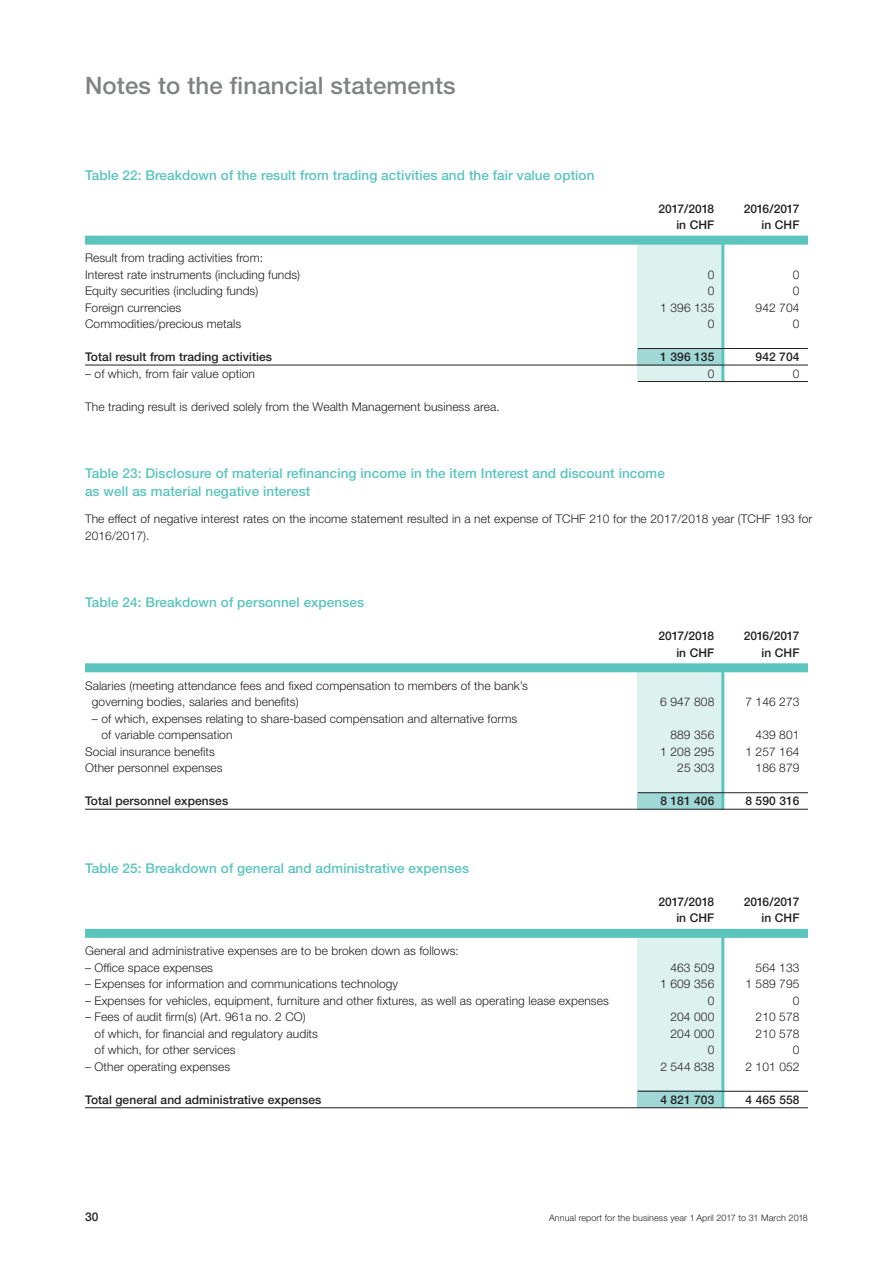
<style>
.page{position:relative;width:893px;height:1263px;background:#fff}
.page>*{position:absolute;margin:0;border:0;box-sizing:border-box;transform-origin:0 0}
.t1{font:500 24px "Helvetica Neue LT Std";letter-spacing:.005em;color:#808285}
.t2{font:500 13.5px/18px "Helvetica Neue LT Std";letter-spacing:.005em;color:#5ac4bd}
.t3{font:300 12px/16.5px "Helvetica Neue LT Std";letter-spacing:.005em;color:#231f20}
.t4{font:500 12px "Helvetica Neue LT Std";letter-spacing:.005em;color:#231f20}
.t5{font:500 12px "Helvetica Neue LT Std";letter-spacing:-.015em;color:#231f20}
.t6{font:300 9px "Helvetica Neue LT Std";letter-spacing:.01em;color:#231f20}
</style>
<div class="page">
<div style="left:638px;top:243px;width:85px;height:138px;background:#ddf1ef"></div>
<div style="left:638px;top:668px;width:85px;height:135px;background:#ddf1ef"></div>
<div style="left:638px;top:938px;width:85px;height:170px;background:#ddf1ef"></div>
<div style="left:638px;top:348px;width:85px;height:17px;background:#a0d8d6"></div>
<div style="left:638px;top:793px;width:85px;height:17px;background:#a0d8d6"></div>
<div style="left:638px;top:1091px;width:85px;height:17px;background:#a0d8d6"></div>
<hr style="left:721px;top:236px;width:3px;height:145px;background:#5ac4bd">
<hr style="left:721px;top:668px;width:3px;height:141px;background:#5ac4bd">
<hr style="left:721px;top:933px;width:3px;height:175px;background:#5ac4bd">
<div style="left:85px;top:236px;width:723px;height:9px;background:#5ac4bd"></div>
<hr style="left:638px;top:348px;width:170px;height:1px;background:#231f20">
<hr style="left:85px;top:365px;width:723px;height:1px;background:#231f20">
<hr style="left:638px;top:381px;width:170px;height:1px;background:#231f20">
<div style="left:85px;top:663px;width:723px;height:9px;background:#5ac4bd"></div>
<hr style="left:638px;top:792px;width:170px;height:1px;background:#231f20">
<hr style="left:85px;top:809px;width:723px;height:1px;background:#231f20">
<div style="left:85px;top:929px;width:723px;height:9px;background:#5ac4bd"></div>
<hr style="left:638px;top:1091px;width:170px;height:1px;background:#231f20">
<hr style="left:85px;top:1107px;width:723px;height:1px;background:#231f20">
<h1 class="t1" style="left:85px;top:71px;width:372px">Notes to the financial statements</h1>
<p class="t2" style="left:85px;top:166px;width:511px">Table 22: Breakdown of the result from trading activities and the fair value option</p>
<p class="t3" style="left:85px;top:249px;width:217px">Result from trading activities from:<br>Interest rate instruments (including funds)</p>
<p class="t5" style="left:658px;top:201px;width:57px">2017/2018</p>
<p class="t5" style="left:744px;top:201px;width:57px">2016/2017</p>
<p class="t4" style="left:676px;top:218px;width:39px">in CHF</p>
<p class="t4" style="left:761px;top:218px;width:39px">in CHF</p>
<p class="t3" style="left:708px;top:266px;width:8px">0</p>
<p class="t3" style="left:793px;top:266px;width:8px">0</p>
<p class="t3" style="left:85px;top:282px;width:175px">Equity securities (including funds)</p>
<p class="t3" style="left:708px;top:282px;width:8px">0</p>
<p class="t3" style="left:793px;top:282px;width:8px">0</p>
<p class="t3" style="left:85px;top:299px;width:98px">Foreign currencies</p>
<p class="t3" style="left:660px;top:299px;width:56px">1 396 135</p>
<p class="t3" style="left:756px;top:299px;width:45px">942 704</p>
<p class="t3" style="left:85px;top:315px;width:158px">Commodities/precious metals</p>
<p class="t3" style="left:708px;top:315px;width:8px">0</p>
<p class="t3" style="left:793px;top:315px;width:8px">0</p>
<p class="t4" style="left:85px;top:350px;width:189px">Total result from trading activities</p>
<p class="t4" style="left:660px;top:350px;width:56px">1 396 135</p>
<p class="t4" style="left:756px;top:350px;width:45px">942 704</p>
<p class="t3" style="left:85px;top:365px;width:171px">– of which, from fair value option</p>
<p class="t3" style="left:708px;top:365px;width:8px">0</p>
<p class="t3" style="left:793px;top:365px;width:8px">0</p>
<p class="t3" style="left:85px;top:398px;width:416px">The trading result is derived solely from the Wealth Management business area.</p>
<p class="t2" style="left:85px;top:464px;width:581px">Table 23: Disclosure of material refinancing income in the item Interest and discount income as well as material negative interest</p>
<p class="t3" style="left:85px;top:511px;width:729px">The effect of negative interest rates on the income statement resulted in a net expense of TCHF 210 for the 2017/2018 year (TCHF 193 for<br>2016/2017).</p>
<p class="t2" style="left:85px;top:593px;width:281px">Table 24: Breakdown of personnel expenses</p>
<p class="t3" style="left:92px;top:677px;width:437px;text-indent:-7px">Salaries (meeting attendance fees and fixed compensation to members of the bank’s governing bodies, salaries and benefits)</p>
<p class="t3" style="left:101px;top:710px;width:417px;text-indent:-10px">– of which, expenses relating to share-based compensation and alternative forms of variable compensation</p>
<p class="t5" style="left:658px;top:629px;width:57px">2017/2018</p>
<p class="t5" style="left:744px;top:629px;width:57px">2016/2017</p>
<p class="t4" style="left:676px;top:645px;width:39px">in CHF</p>
<p class="t4" style="left:761px;top:645px;width:39px">in CHF</p>
<p class="t3" style="left:660px;top:694px;width:56px">6 947 808</p>
<p class="t3" style="left:745px;top:694px;width:56px">7 146 273</p>
<p class="t3" style="left:670px;top:727px;width:45px">889 356</p>
<p class="t3" style="left:756px;top:727px;width:45px">439 801</p>
<p class="t3" style="left:85px;top:743px;width:131px">Social insurance benefits</p>
<p class="t3" style="left:660px;top:743px;width:56px">1 208 295</p>
<p class="t3" style="left:745px;top:743px;width:56px">1 257 164</p>
<p class="t3" style="left:85px;top:760px;width:139px">Other personnel expenses</p>
<p class="t3" style="left:677px;top:760px;width:39px">25 303</p>
<p class="t3" style="left:756px;top:760px;width:45px">186 879</p>
<p class="t4" style="left:85px;top:794px;width:145px">Total personnel expenses</p>
<p class="t4" style="left:660px;top:794px;width:56px">8 181 406</p>
<p class="t4" style="left:745px;top:794px;width:56px">8 590 316</p>
<p class="t2" style="left:85px;top:859px;width:385px">Table 25: Breakdown of general and administrative expenses</p>
<p class="t5" style="left:658px;top:894px;width:57px">2017/2018</p>
<p class="t5" style="left:744px;top:894px;width:57px">2016/2017</p>
<p class="t4" style="left:676px;top:911px;width:39px">in CHF</p>
<p class="t4" style="left:761px;top:911px;width:39px">in CHF</p>
<p class="t3" style="left:85px;top:943px;width:375px">General and administrative expenses are to be broken down as follows:</p>
<p class="t3" style="left:85px;top:959px;width:130px">– Office space expenses</p>
<p class="t3" style="left:670px;top:959px;width:45px">463 509</p>
<p class="t3" style="left:756px;top:959px;width:45px">564 133</p>
<p class="t3" style="left:85px;top:976px;width:315px">– Expenses for information and communications technology</p>
<p class="t3" style="left:660px;top:976px;width:56px">1 609 356</p>
<p class="t3" style="left:745px;top:976px;width:56px">1 589 795</p>
<p class="t3" style="left:85px;top:992px;width:525px">– Expenses for vehicles, equipment, furniture and other fixtures, as well as operating lease expenses</p>
<p class="t3" style="left:708px;top:992px;width:8px">0</p>
<p class="t3" style="left:793px;top:992px;width:8px">0</p>
<p class="t3" style="left:85px;top:1009px;width:222px">– Fees of audit firm(s) (Art. 961a no. 2 CO)</p>
<p class="t3" style="left:670px;top:1009px;width:45px">204 000</p>
<p class="t3" style="left:756px;top:1009px;width:45px">210 578</p>
<p class="t3" style="left:95px;top:1025px;width:225px">of which, for financial and regulatory audits</p>
<p class="t3" style="left:670px;top:1025px;width:45px">204 000</p>
<p class="t3" style="left:756px;top:1025px;width:45px">210 578</p>
<p class="t3" style="left:95px;top:1042px;width:142px">of which, for other services</p>
<p class="t3" style="left:708px;top:1042px;width:8px">0</p>
<p class="t3" style="left:793px;top:1042px;width:8px">0</p>
<p class="t3" style="left:85px;top:1058px;width:147px">– Other operating expenses</p>
<p class="t3" style="left:660px;top:1058px;width:56px">2 544 838</p>
<p class="t3" style="left:745px;top:1058px;width:56px">2 101 052</p>
<p class="t4" style="left:85px;top:1092px;width:238px">Total general and administrative expenses</p>
<p class="t4" style="left:660px;top:1092px;width:56px">4 821 703</p>
<p class="t4" style="left:745px;top:1092px;width:56px">4 465 558</p>
<p class="t4" style="left:85px;top:1209px;width:15px">30</p>
<p class="t6" style="left:549px;top:1212px;width:260px">Annual report for the business year 1 April 2017 to 31 March 2018</p>
</div>
